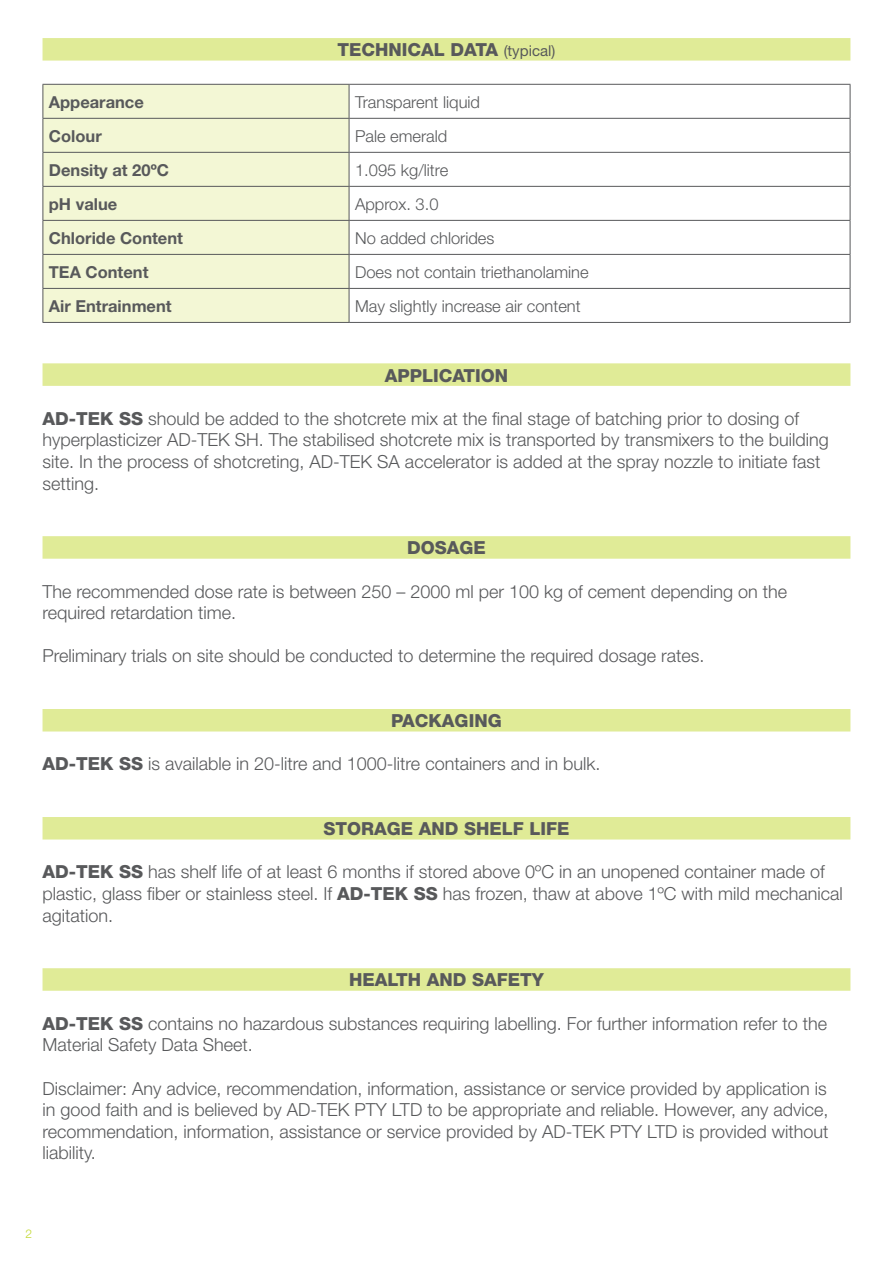
<style>
.page{position:relative;width:893px;height:1263px;background:#fff}
.page>*{position:absolute;margin:0;border:0;box-sizing:border-box;transform-origin:0 0}
.t1{font:300 18px/21.6px "Helvetica Neue";color:#58595b}
.t2{font:800 18px "Helvetica Neue";color:#58595b}
.t3{font:300 16.5px "Helvetica Neue";color:#58595b}
.t4{font:700 16.5px "Helvetica Neue";color:#58595b}
.t5{font:300 12px "Helvetica Neue";color:#c1d82f}
.s1{font-weight:400;font-size:15px}
.s2{font-weight:800}
</style>
<div class="page">
<div style="left:43px;top:38px;width:807px;height:23px;background:#e0eb97"></div>
<div style="left:43px;top:363px;width:807px;height:23px;background:#e0eb97"></div>
<div style="left:43px;top:536px;width:807px;height:23px;background:#e0eb97"></div>
<div style="left:43px;top:709px;width:807px;height:22px;background:#e0eb97"></div>
<div style="left:43px;top:817px;width:807px;height:22px;background:#e0eb97"></div>
<div style="left:43px;top:968px;width:807px;height:23px;background:#e0eb97"></div>
<div style="left:44px;top:85px;width:305px;height:237px;background:#f3f7d5"></div>
<hr style="left:43px;top:84px;width:306px;height:1px;background:#58595b">
<hr style="left:43px;top:85px;width:1px;height:33px;background:#58595b">
<hr style="left:349px;top:84px;width:501px;height:1px;background:#58595b">
<hr style="left:349px;top:85px;width:1px;height:33px;background:#58595b">
<hr style="left:850px;top:85px;width:1px;height:33px;background:#58595b">
<hr style="left:43px;top:118px;width:306px;height:1px;background:#58595b">
<hr style="left:43px;top:119px;width:1px;height:33px;background:#58595b">
<hr style="left:349px;top:118px;width:501px;height:1px;background:#58595b">
<hr style="left:349px;top:119px;width:1px;height:33px;background:#58595b">
<hr style="left:850px;top:119px;width:1px;height:33px;background:#58595b">
<hr style="left:43px;top:152px;width:306px;height:1px;background:#58595b">
<hr style="left:43px;top:153px;width:1px;height:33px;background:#58595b">
<hr style="left:349px;top:152px;width:501px;height:1px;background:#58595b">
<hr style="left:349px;top:153px;width:1px;height:33px;background:#58595b">
<hr style="left:850px;top:153px;width:1px;height:33px;background:#58595b">
<hr style="left:43px;top:186px;width:306px;height:1px;background:#58595b">
<hr style="left:43px;top:187px;width:1px;height:33px;background:#58595b">
<hr style="left:349px;top:186px;width:501px;height:1px;background:#58595b">
<hr style="left:349px;top:187px;width:1px;height:33px;background:#58595b">
<hr style="left:850px;top:187px;width:1px;height:33px;background:#58595b">
<hr style="left:43px;top:220px;width:306px;height:1px;background:#58595b">
<hr style="left:43px;top:221px;width:1px;height:33px;background:#58595b">
<hr style="left:349px;top:220px;width:501px;height:1px;background:#58595b">
<hr style="left:349px;top:221px;width:1px;height:33px;background:#58595b">
<hr style="left:850px;top:221px;width:1px;height:33px;background:#58595b">
<hr style="left:43px;top:254px;width:306px;height:1px;background:#58595b">
<hr style="left:43px;top:255px;width:1px;height:33px;background:#58595b">
<hr style="left:349px;top:254px;width:501px;height:1px;background:#58595b">
<hr style="left:349px;top:255px;width:1px;height:33px;background:#58595b">
<hr style="left:850px;top:255px;width:1px;height:33px;background:#58595b">
<hr style="left:43px;top:288px;width:306px;height:1px;background:#58595b">
<hr style="left:43px;top:289px;width:1px;height:33px;background:#58595b">
<hr style="left:349px;top:288px;width:501px;height:1px;background:#58595b">
<hr style="left:349px;top:289px;width:1px;height:33px;background:#58595b">
<hr style="left:850px;top:289px;width:1px;height:33px;background:#58595b">
<hr style="left:43px;top:322px;width:306px;height:1px;background:#58595b">
<hr style="left:349px;top:322px;width:501px;height:1px;background:#58595b">
<p class="t2" style="left:338px;top:39px;width:219px">TECHNICAL DATA <span class="s1">(typical)</span></p>
<p class="t4" style="left:49px;top:92px;width:97px">Appearance</p>
<p class="t3" style="left:355px;top:92px;width:127px">Transparent liquid</p>
<p class="t4" style="left:49px;top:126px;width:54px">Colour</p>
<p class="t3" style="left:355px;top:126px;width:94px">Pale emerald</p>
<p class="t4" style="left:49px;top:160px;width:122px">Density at 20ºC</p>
<p class="t3" style="left:355px;top:160px;width:95px">1.095 kg/litre</p>
<p class="t4" style="left:49px;top:194px;width:70px">pH value</p>
<p class="t3" style="left:355px;top:194px;width:85px">Approx. 3.0</p>
<p class="t4" style="left:49px;top:228px;width:136px">Chloride Content</p>
<p class="t3" style="left:355px;top:228px;width:141px">No added chlorides</p>
<p class="t4" style="left:49px;top:262px;width:101px">TEA Content</p>
<p class="t3" style="left:355px;top:262px;width:235px">Does not contain triethanolamine</p>
<p class="t4" style="left:49px;top:296px;width:124px">Air Entrainment</p>
<p class="t3" style="left:355px;top:296px;width:227px">May slightly increase air content</p>
<p class="t2" style="left:385px;top:364px;width:125px">APPLICATION</p>
<p class="t1" style="left:43px;top:407px;width:788px"><span class="s2">AD-TEK SS</span> should be added to the shotcrete mix at the final stage of batching prior to dosing of hyperplasticizer AD-TEK SH. The stabilised shotcrete mix is transported by transmixers to the building site. In the process of shotcreting, AD-TEK SA accelerator is added at the spray nozzle to initiate fast setting.</p>
<p class="t2" style="left:407px;top:537px;width:80px">DOSAGE</p>
<p class="t1" style="left:43px;top:580px;width:746px">The recommended dose rate is between 250 – 2000 ml per 100 kg of cement depending on the required retardation time.</p>
<p class="t1" style="left:43px;top:645px;width:663px">Preliminary trials on site should be conducted to determine the required dosage rates.</p>
<p class="t2" style="left:391px;top:710px;width:112px">PACKAGING</p>
<p class="t1" style="left:43px;top:753px;width:559px"><span class="s2">AD-TEK SS</span> is available in 20-litre and 1000-litre containers and in bulk.</p>
<p class="t2" style="left:323px;top:818px;width:248px">STORAGE AND SHELF LIFE</p>
<p class="t1" style="left:43px;top:861px;width:802px"><span class="s2">AD-TEK SS</span> has shelf life of at least 6 months if stored above 0ºC in an unopened container made of plastic, glass fiber or stainless steel. If <span class="s2">AD-TEK SS</span> has frozen, thaw at above 1ºC with mild mechanical agitation.</p>
<p class="t2" style="left:349px;top:969px;width:196px">HEALTH AND SAFETY</p>
<p class="t1" style="left:43px;top:1012px;width:786px"><span class="s2">AD-TEK SS</span> contains no hazardous substances requiring labelling. For further information refer to the<br>Material Safety Data Sheet.</p>
<p class="t1" style="left:43px;top:1077px;width:787px;text-align:justify">Disclaimer: Any advice, recommendation, information, assistance or service provided by application is in good faith and is believed by AD-TEK PTY LTD to be appropriate and reliable. However, any advice, recommendation, information, assistance or service provided by AD-TEK PTY LTD is provided without liability.</p>
<p class="t5" style="left:26px;top:1227px;width:8px">2</p>
</div>
